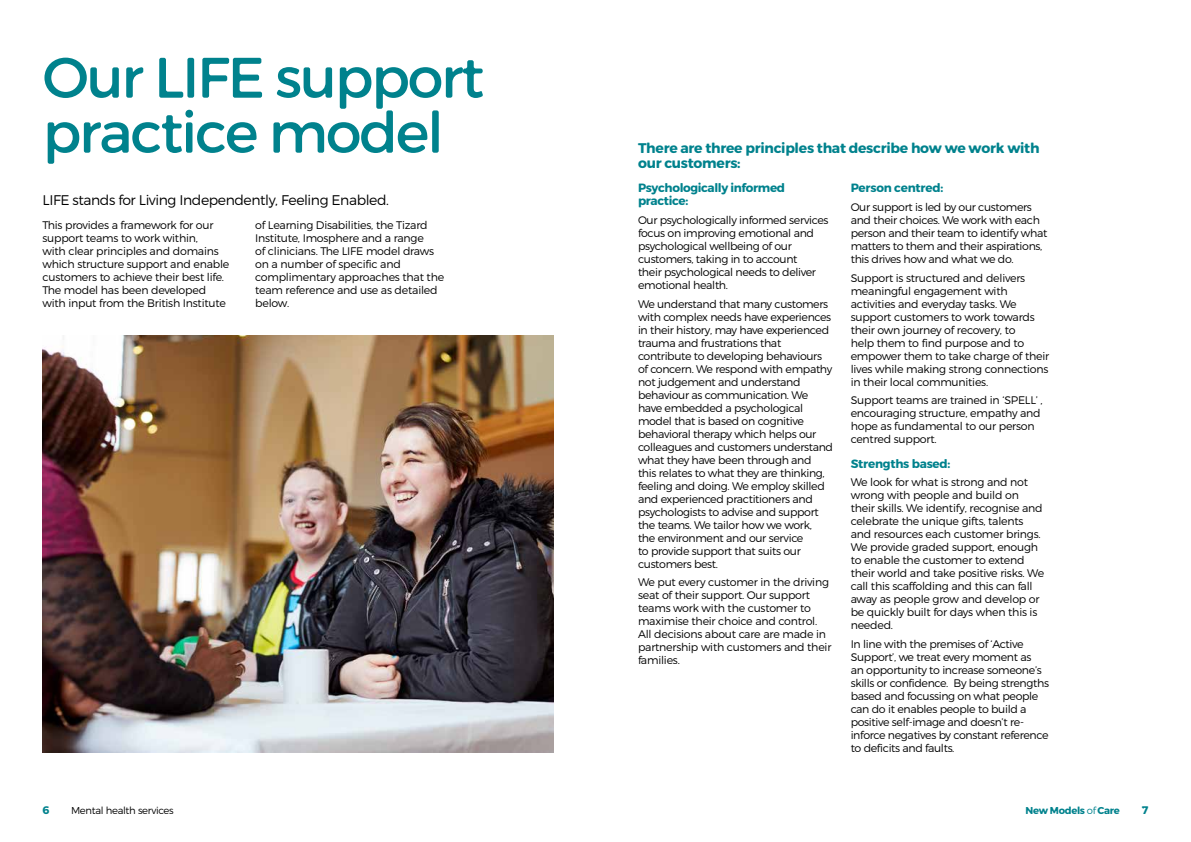
<style>
.page{position:relative;width:1191px;height:842px;background:#fff}
.page>*{position:absolute;margin:0;border:0;box-sizing:border-box;transform-origin:0 0}
.t1{font:57px/55px "Trueno Round";letter-spacing:-.04em;color:#00828d}
.t2{font:14px/15px "Trueno Round Bd";letter-spacing:-.02em;color:#00828d}
.t3{font:14px "Trueno Lt";letter-spacing:-.03em;color:#000}
.t4{font:12px/13px "Trueno Round Bd";letter-spacing:-.03em;color:#00828d}
.t5{font:11px/13px "Trueno Lt";letter-spacing:-.03em;color:#000}
.t6{font:11px "Trueno Round Bd";color:#00828d}
.t7{font:10px "Trueno Lt";letter-spacing:-.03em;color:#000}
.t8{font:10px "Trueno Round Bd";letter-spacing:-.03em;color:#00828d}
.s1{font-family:"Trueno Lt"}
</style>
<div class="page">
<img style="left:43px;top:336px;width:510px;height:416px">
<h1 class="t1" style="left:43px;top:50px;width:443px">Our LIFE support practice model</h1>
<p class="t3" style="left:43px;top:191px;width:348px">LIFE stands for Living Independently, Feeling Enabled.</p>
<p class="t5" style="left:43px;top:219px;width:188px">This provides a framework for our support teams to work within,<br>with clear principles and domains which structure support and enable customers to achieve their best life.<br>The model has been developed with input from the British Institute</p>
<p class="t5" style="left:255px;top:219px;width:190px">of Learning Disabilities, the Tizard<br>Institute, Imosphere and a range<br>of clinicians. The LIFE model draws on a number of specific and complimentary approaches that the team reference and use as detailed below.</p>
<p class="t2" style="left:638px;top:141px;width:403px">There are three principles that describe how we work with our customers:</p>
<p class="t4" style="left:638px;top:182px;width:149px">Psychologically informed practice:</p>
<p class="t5" style="left:638px;top:213px;width:192px">Our psychologically informed services focus on improving emotional and psychological wellbeing of our customers, taking in to account<br>their psychological needs to deliver emotional health.</p>
<p class="t5" style="left:638px;top:297px;width:197px">We understand that many customers with complex needs have experiences in their history, may have experienced trauma and frustrations that contribute to developing behaviours of concern. We respond with empathy not judgement and understand behaviour as communication. We have embedded a psychological model that is based on cognitive behavioral therapy which helps our colleagues and customers understand what they have been through and<br>this relates to what they are thinking, feeling and doing. We employ skilled and experienced practitioners and psychologists to advise and support the teams. We tailor how we work,<br>the environment and our service<br>to provide support that suits our customers best.</p>
<p class="t5" style="left:638px;top:576px;width:195px">We put every customer in the driving seat of their support. Our support teams work with the customer to maximise their choice and control.<br>All decisions about care are made in partnership with customers and their families.</p>
<p class="t4" style="left:850px;top:182px;width:94px">Person centred:</p>
<p class="t5" style="left:850px;top:200px;width:198px">Our support is led by our customers and their choices. We work with each person and their team to identify what matters to them and their aspirations, this drives how and what we do.</p>
<p class="t5" style="left:850px;top:271px;width:200px">Support is structured and delivers meaningful engagement with activities and everyday tasks. We support customers to work towards their own journey of recovery, to<br>help them to find purpose and to empower them to take charge of their lives while making strong connections in their local communities.</p>
<p class="t5" style="left:850px;top:394px;width:194px">Support teams are trained in ‘SPELL’ , encouraging structure, empathy and hope as fundamental to our person centred support.</p>
<p class="t4" style="left:850px;top:457px;width:101px">Strengths based:</p>
<p class="t5" style="left:850px;top:476px;width:195px">We look for what is strong and not wrong with people and build on their skills. We identify, recognise and celebrate the unique gifts, talents and resources each customer brings.<br>We provide graded support, enough to enable the customer to extend their world and take positive risks. We call this scaffolding and this can fall away as people grow and develop or be quickly built for days when this is needed.</p>
<p class="t5" style="left:850px;top:637px;width:200px">In line with the premises of ‘Active Support’, we treat every moment as<br>an opportunity to increase someone’s skills or confidence. By being strengths based and focussing on what people can do it enables people to build a positive self-image and doesn’t re&shy;inforce negatives by constant reference to deficits and faults.</p>
<p class="t6" style="left:43px;top:803px;width:8px">6</p>
<p class="t7" style="left:71px;top:804px;width:104px">Mental health services</p>
<p class="t8" style="left:1025px;top:804px;width:96px">New Models <span class="s1">of</span> Care</p>
<p class="t6" style="left:1141px;top:803px;width:8px">7</p>
</div>
